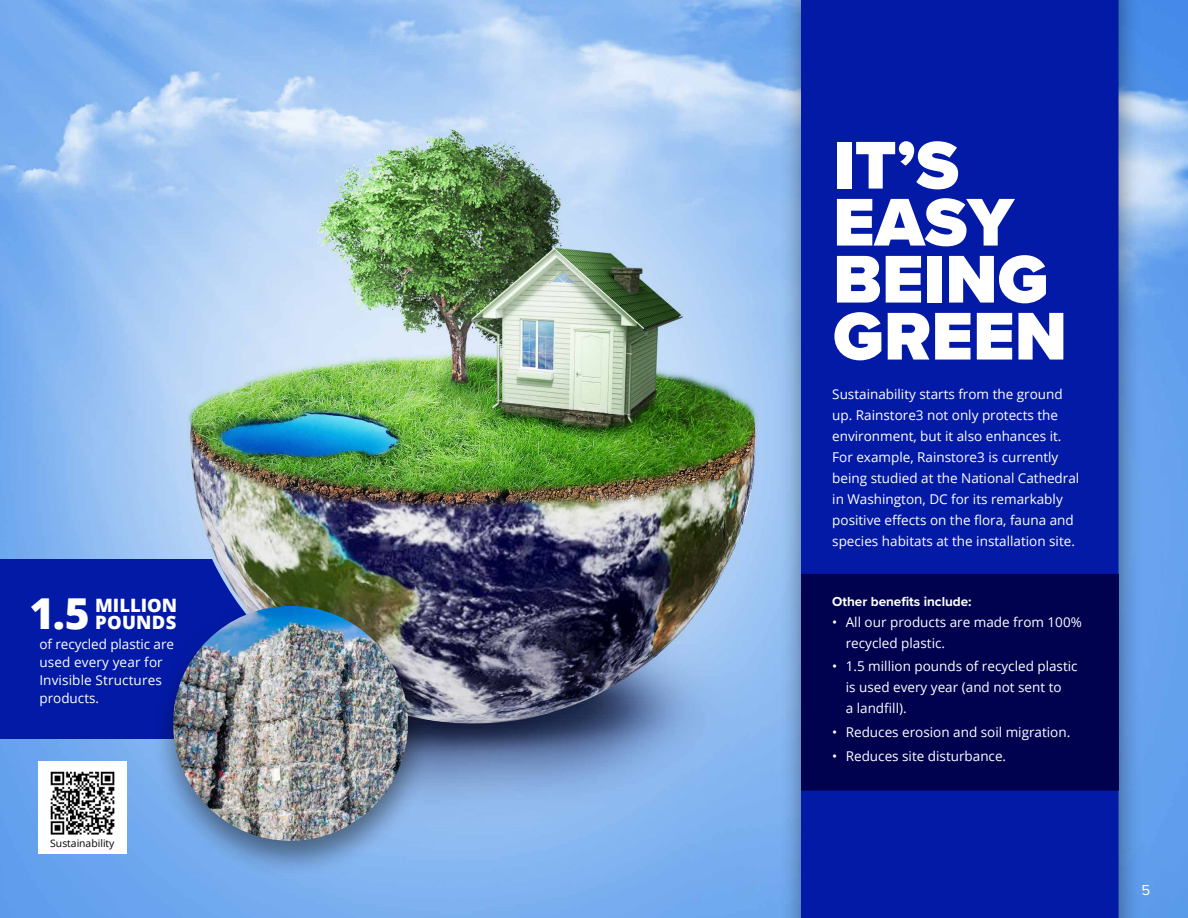
<style>
.page{position:relative;width:1188px;height:918px;background:#fff}
.page>*{position:absolute;margin:0;border:0;box-sizing:border-box;transform-origin:0 0}
.t1{font:900 69.9px/57px "Proxima Nova";color:#fff}
.t2{font:800 42.6px "Open Sans";color:#fff}
.t3{font:800 18.45px/17.5px "Open Sans";color:#fff}
.t4{font:15px "Proxima Nova";color:#fff}
.t5{font:13.5px/21px "Open Sans";color:#fff}
.t6{font:700 13.5px "Proxima Nova";color:#fff}
.t7{font:10.35px "Open Sans";color:#000}
</style>
<div class="page">
<img style="left:0;top:0;width:1188px;height:918px">
<div style="left:0;top:560px;width:335px;height:179px;background:#031aa6"></div>
<div style="left:779px;top:0;width:363px;height:918px;background:#000;opacity:.45"></div>
<div style="left:801px;top:0;width:318px;height:918px;background:#031aa6"></div>
<div style="left:801px;top:574px;width:318px;height:217px;background:#000250"></div>
<img style="left:185px;top:152px;width:570px;height:571px;border-radius:285px">
<div style="left:151px;top:598px;width:281px;height:281px;background:#000;opacity:.45"></div>
<img style="left:173px;top:606px;width:235px;height:235px;border-radius:117px">
<div style="left:38px;top:761px;width:88px;height:93px;background:#fff"></div>
<img style="left:50px;top:771px;width:65px;height:64px">
<h2 class="t2" style="left:29px;top:581px;width:62px">1.5</h2>
<h3 class="t3" style="left:95px;top:595px;width:84px">MILLION<br>POUNDS</h3>
<p class="t5" style="left:39px;top:634px;width:136px;line-height:18px">of recycled plastic are used every year for<br>Invisible Structures products.</p>
<p class="t7" style="left:50px;top:836px;width:66px">Sustainability</p>
<h1 class="t1" style="left:833px;top:136px;width:235px">IT’S<br>EASY<br>BEING<br>GREEN</h1>
<p class="t5" style="left:832px;top:383px;width:249px">Sustainability starts from the ground up. Rainstore3 not only protects the environment, but it also enhances it.<br>For example, Rainstore3 is currently being studied at the National Cathedral in Washington, DC for its remarkably positive effects on the flora, fauna and species habitats at the installation site.</p>
<p class="t6" style="left:832px;top:591px;width:141px">Other benefits include:</p>
<p class="t5" style="left:846px;top:611px;width:238px;text-indent:-14px">• All our products are made from 100% recycled plastic.</p>
<p class="t5" style="left:846px;top:656px;width:233px;text-indent:-14px">• 1.5 million pounds of recycled plastic is used every year (and not sent to<br>a landfill).</p>
<p class="t5" style="left:832px;top:721px;width:240px">• Reduces erosion and soil migration.</p>
<p class="t5" style="left:832px;top:745px;width:175px">• Reduces site disturbance.</p>
<p class="t4" style="left:1141px;top:879px;width:10px">5</p>
</div>
